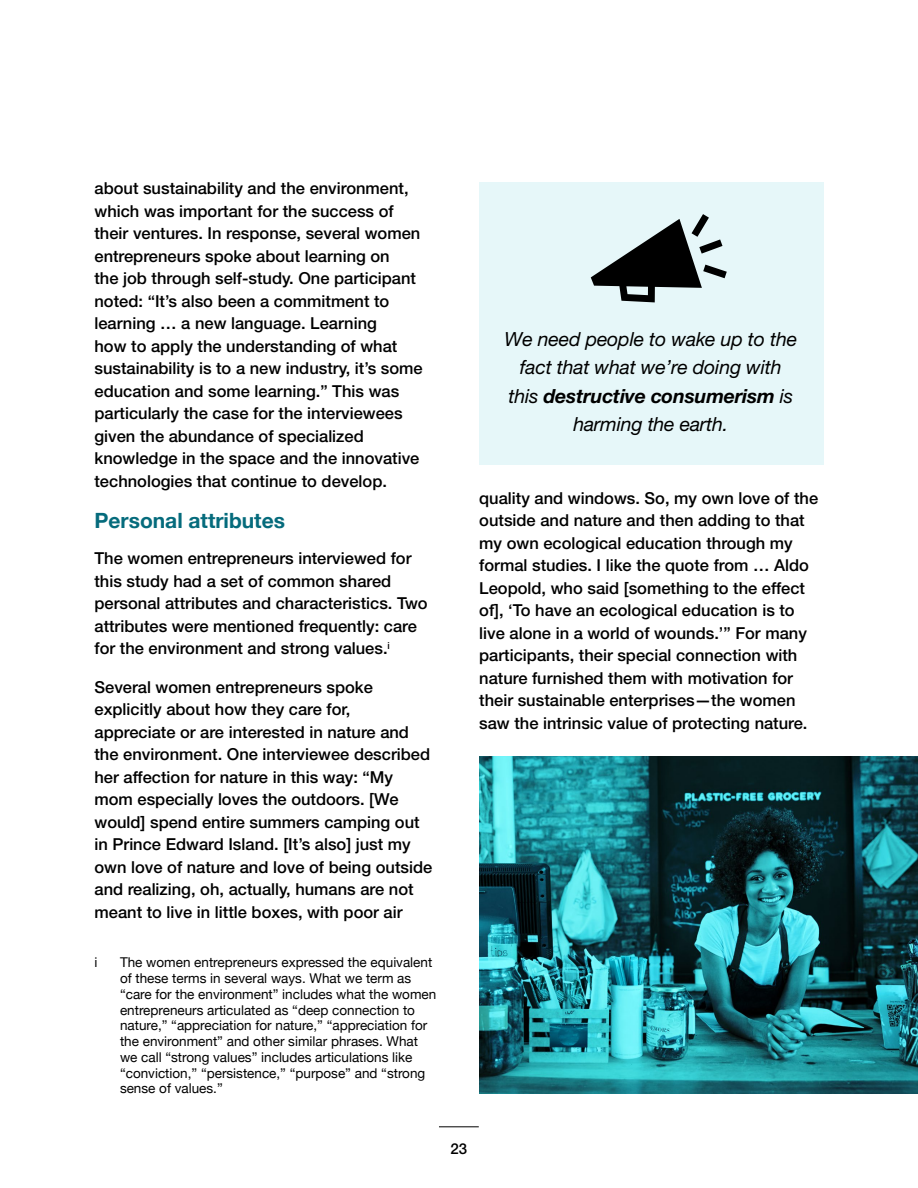
<style>
.page{position:relative;width:918px;height:1188px;background:#fff}
.page>*{position:absolute;margin:0;border:0;box-sizing:border-box;transform-origin:0 0}
.H4-Text_Subheading{font:700 21px "Helvetica Neue";color:#056b7c}
.t1{font:italic 19.5px/28.5px "Helvetica Neue LT Pro";letter-spacing:-.01em;color:#000;text-align:center}
.Paragraph{font:500 16.5px/22.5px "Helvetica Neue LT Pro";color:#000}
.t2{font:500 15px "Helvetica Neue LT Pro";color:#000}
.Footnotes{font:13.5px/15.8px "Helvetica Neue";color:#000}
.s1{font-weight:700}
</style>
<div class="page">
<hr style="left:439px;top:1127px;width:40px;height:1px;background:#000">
<img style="left:479px;top:756px;width:439px;height:338px">
<div style="left:479px;top:182px;width:345px;height:283px;background:#e6f7f9"></div>
<svg style="left:591px;top:214px;width:136px;height:88px"></svg>
<p class="Paragraph" style="left:94px;top:177px;width:330px">about sustainability and the environment, which was important for the success of their ventures. In response, several women entrepreneurs spoke about learning on<br>the job through self-study. One participant noted: “It’s also been a commitment to learning … a new language. Learning<br>how to apply the understanding of what sustainability is to a new industry, it’s some education and some learning.” This was particularly the case for the interviewees given the abundance of specialized knowledge in the space and the innovative technologies that continue to develop.</p>
<h4 class="H4-Text_Subheading" style="left:94px;top:504px;width:192px">Personal attributes</h4>
<p class="Paragraph" style="left:94px;top:547px;width:335px">The women entrepreneurs interviewed for this study had a set of common shared personal attributes and characteristics. Two attributes were mentioned frequently: care for the environment and strong values.<sup>i</sup></p>
<p class="Paragraph" style="left:94px;top:676px;width:339px">Several women entrepreneurs spoke explicitly about how they care for, appreciate or are interested in nature and the environment. One interviewee described her affection for nature in this way: “My mom especially loves the outdoors. [We would] spend entire summers camping out in Prince Edward Island. [It’s also] just my own love of nature and love of being outside and realizing, oh, actually, humans are not meant to live in little boxes, with poor air</p>
<p class="Footnotes" style="left:94px;top:956px;width:4px">i</p>
<p class="Footnotes" style="left:120px;top:956px;width:318px">The women entrepreneurs expressed the equivalent of these terms in several ways. What we term as “care for the environment” includes what the women entrepreneurs articulated as “deep connection to nature,” “appreciation for nature,” “appreciation for the environment” and other similar phrases. What we call “strong values” includes articulations like “conviction,” “persistence,” “purpose” and “strong sense of values.”</p>
<p class="t1" style="left:505px;top:324px;width:294px">We need people to wake up to the fact that what we’re doing with this <span class="s1">destructive consumerism</span> is harming the earth.</p>
<p class="Paragraph" style="left:479px;top:487px;width:340px">quality and windows. So, my own love of the outside and nature and then adding to that my own ecological education through my formal studies. I like the quote from … Aldo Leopold, who said [something to the effect of], ‘To have an ecological education is to live alone in a world of wounds.’” For many participants, their special connection with nature furnished them with motivation for their sustainable enterprises—the women saw the intrinsic value of protecting nature.</p>
<p class="t2" style="left:451px;top:1140px;width:18px">23</p>
</div>
